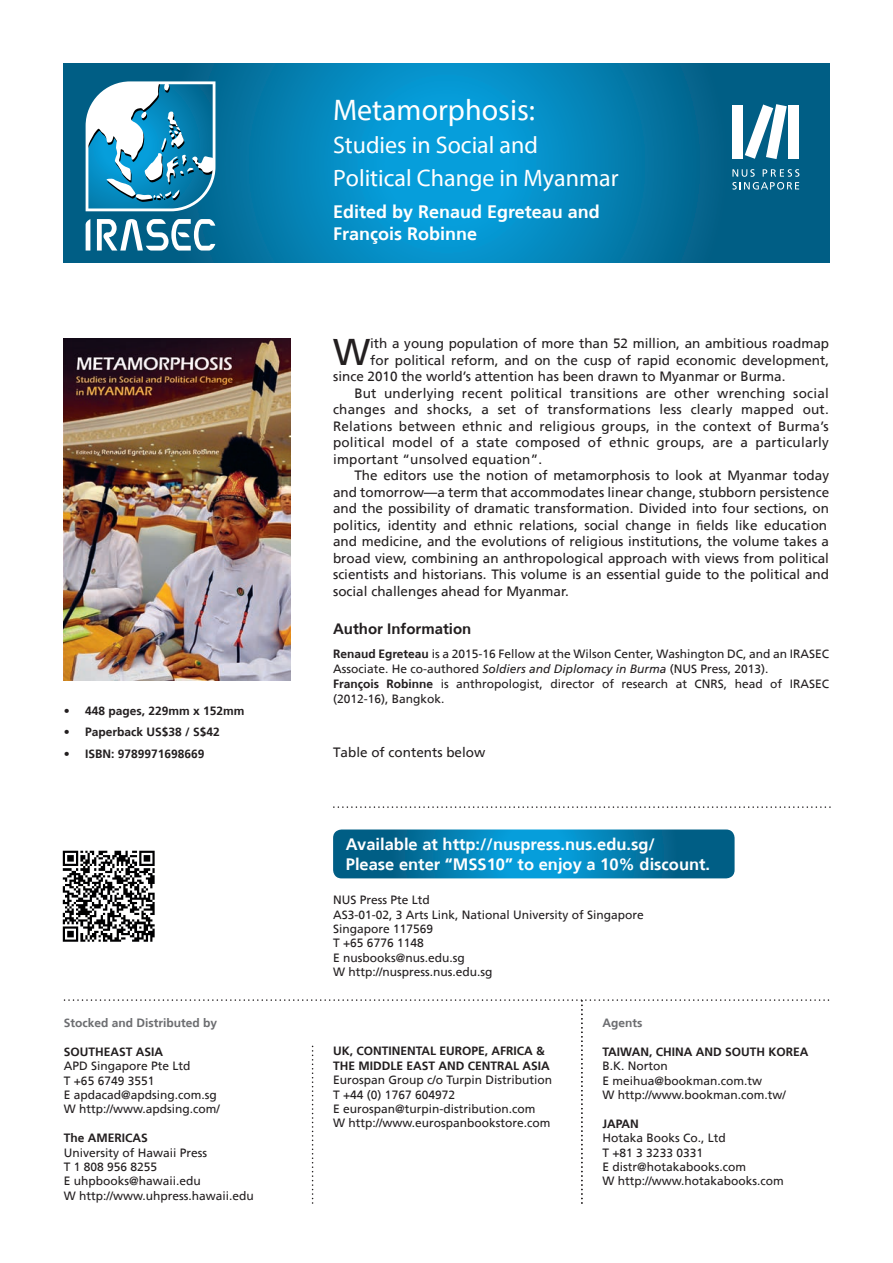
<style>
.page{position:relative;width:893px;height:1263px;background:#fff}
.page>*{position:absolute;margin:0;border:0;box-sizing:border-box;transform-origin:0 0}
.t1{font:37.2px "Frutiger";color:#231f20}
.t2{font:900 30px "Frutiger";color:#fff}
.t3{font:900 24px/33px "Frutiger";color:#fff}
.t4{font:700 18px/21.6px "Frutiger";color:#fff}
.t5{font:700 16.5px/19.8px "Frutiger";color:#fff}
.t6{font:700 15px "Frutiger";color:#231f20}
.t7{font:13.5px "Frutiger";color:#231f20}
.t8{font:12px/14.4px "Frutiger";color:#231f20}
.t9{font:700 12px/14.4px "Frutiger";color:#231f20}
.t10{font:700 12px "Frutiger";color:#6c6d70}
.s1{font-family:"Myriad Pro"}
.s2{font-weight:700}
.s3{font-style:italic}
</style>
<div class="page">
<svg style="left:64px;top:64px;width:765px;height:199px;background:#037dae"></svg>
<svg style="left:333px;top:806px;width:498px;height:2px"></svg>
<svg style="left:333px;top:829px;width:402px;height:49px;background:#067baa"></svg>
<img style="left:64px;top:338px;width:227px;height:342px">
<svg style="left:64px;top:999px;width:765px;height:205px"></svg>
<img style="left:62px;top:850px;width:93px;height:92px">
<div style="left:788px;top:105px;width:11px;height:54px;background:#fff"></div>
<div style="left:732px;top:105px;width:11px;height:54px;background:#fff"></div>
<svg style="left:745px;top:104px;width:42px;height:55px"></svg>
<svg style="left:732px;top:169px;width:67px;height:21px"></svg>
<svg style="left:86px;top:81px;width:129px;height:130px"></svg>
<svg style="left:86px;top:219px;width:4px;height:32px"></svg>
<svg style="left:97px;top:219px;width:118px;height:32px"></svg>
<p class="t9" style="left:64px;top:703px;width:182px">• 448 pages, 229mm x 152mm</p>
<p class="t9" style="left:64px;top:725px;width:157px">• Paperback US$38 / S$42</p>
<p class="t9" style="left:64px;top:746px;width:142px">• ISBN: 9789971698669</p>
<p class="t10" style="left:64px;top:1016px;width:155px">Stocked and Distributed by</p>
<p class="t9" style="left:64px;top:1044px;width:101px">SOUTHEAST ASIA</p>
<p class="t8" style="left:64px;top:1059px;width:158px">APD Singapore Pte Ltd<br>T +65 6749 3551<br>E apdacad@apdsing.com.sg<br>W http://www.apdsing.com/</p>
<p class="t9" style="left:64px;top:1131px;width:86px">The AMERICAS</p>
<p class="t8" style="left:64px;top:1145px;width:192px">University of Hawaii Press<br>T 1 808 956 8255<br>E uhpbooks@hawaii.edu<br>W http://www.uhpress.hawaii.edu</p>
<h2 class="t2" style="left:333px;top:91px;width:204px">Metamorphosis:</h2>
<h3 class="t3" style="left:333px;top:128px;width:287px">Studies in Social and<br>Political Change in Myanmar</h3>
<h3 class="t4" style="left:333px;top:201px;width:268px">Edited by Renaud Egreteau and<br>François Robinne</h3>
<h1 class="t1" style="left:333px;top:330px;width:39px">W</h1>
<p class="t7" style="left:370px;top:336px;width:460px">ith a young population of more than 52 million, an ambitious roadmap</p>
<p class="t7" style="left:370px;top:352px;width:460px">for political reform, and on the cusp of rapid economic development,</p>
<p class="t7" style="left:333px;top:369px;width:454px">since 2010 the world’s attention has been drawn to Myanmar or Burma.</p>
<p class="t7" style="left:354px;top:385px;width:476px">But underlying recent political transitions are other wrenching social</p>
<p class="t7" style="left:333px;top:402px;width:497px">changes and shocks, a set of transformations less clearly mapped out.</p>
<p class="t7" style="left:333px;top:418px;width:497px">Relations between ethnic and religious groups, in the context of Burma’s</p>
<p class="t7" style="left:333px;top:435px;width:497px">political model of a state composed of ethnic groups, are a particularly</p>
<p class="t7" style="left:333px;top:451px;width:211px">important “unsolved equation”.</p>
<p class="t7" style="left:354px;top:468px;width:476px">The editors use the notion of metamorphosis to look at Myanmar today</p>
<p class="t7" style="left:333px;top:484px;width:498px">and tomorrow—a term that accommodates linear change, stubborn persistence</p>
<p class="t7" style="left:333px;top:501px;width:498px">and the possibility of dramatic transformation. Divided into four sections, on</p>
<p class="t7" style="left:333px;top:517px;width:496px">politics, identity and ethnic relations, social change in <span class="s1">fi</span>elds like education</p>
<p class="t7" style="left:333px;top:533px;width:497px">and medicine, and the evolutions of religious institutions, the volume takes a</p>
<p class="t7" style="left:333px;top:550px;width:497px">broad view, combining an anthropological approach with views from political</p>
<p class="t7" style="left:333px;top:566px;width:497px">scientists and historians. This volume is an essential guide to the political and</p>
<p class="t7" style="left:333px;top:583px;width:237px">social challenges ahead for Myanmar.</p>
<p class="t6" style="left:333px;top:620px;width:140px">Author Information</p>
<p class="t8" style="left:333px;top:646px;width:498px;line-height:15px"><span class="s2">Renaud Egreteau</span> is a 2015-16 Fellow at the Wilson Center, Washington DC, and an IRASEC Associate. He co-authored <span class="s3">Soldiers and Diplomacy in Burma</span> (NUS Press, 2013).<br><span class="s2">François Robinne</span> is anthropologist, director of research at CNRS, head of IRASEC (2012-16), Bangkok.</p>
<p class="t7" style="left:333px;top:745px;width:154px">Table of contents below</p>
<p class="t5" style="left:346px;top:834px;width:366px">Available at http://nuspress.nus.edu.sg/<br>Please enter “MSS10” to enjoy a 10% discount.</p>
<p class="t8" style="left:333px;top:893px;width:312px">NUS Press Pte Ltd<br>AS3-01-02, 3 Arts Link, National University of Singapore<br>Singapore 117569<br>T +65 6776 1148<br>E nusbooks@nus.edu.sg<br>W http://nuspress.nus.edu.sg</p>
<p class="t9" style="left:333px;top:1044px;width:218px">UK, CONTINENTAL EUROPE, AFRICA &amp;<br>THE MIDDLE EAST AND CENTRAL ASIA</p>
<p class="t8" style="left:333px;top:1073px;width:221px">Eurospan Group c/o Turpin Distribution T +44 (0) 1767 604972<br>E eurospan@turpin-distribution.com<br>W http://www.eurospanbookstore.com</p>
<p class="t10" style="left:602px;top:1016px;width:41px">Agents</p>
<p class="t9" style="left:602px;top:1044px;width:207px">TAIWAN, CHINA AND SOUTH KOREA</p>
<p class="t8" style="left:602px;top:1059px;width:185px">B.K. Norton<br>E meihua@bookman.com.tw<br>W http://www.bookman.com.tw/</p>
<p class="t9" style="left:602px;top:1116px;width:38px">JAPAN</p>
<p class="t8" style="left:602px;top:1131px;width:183px">Hotaka Books Co., Ltd<br>T +81 3 3233 0331<br>E distr@hotakabooks.com<br>W http://www.hotakabooks.com</p>
</div>
